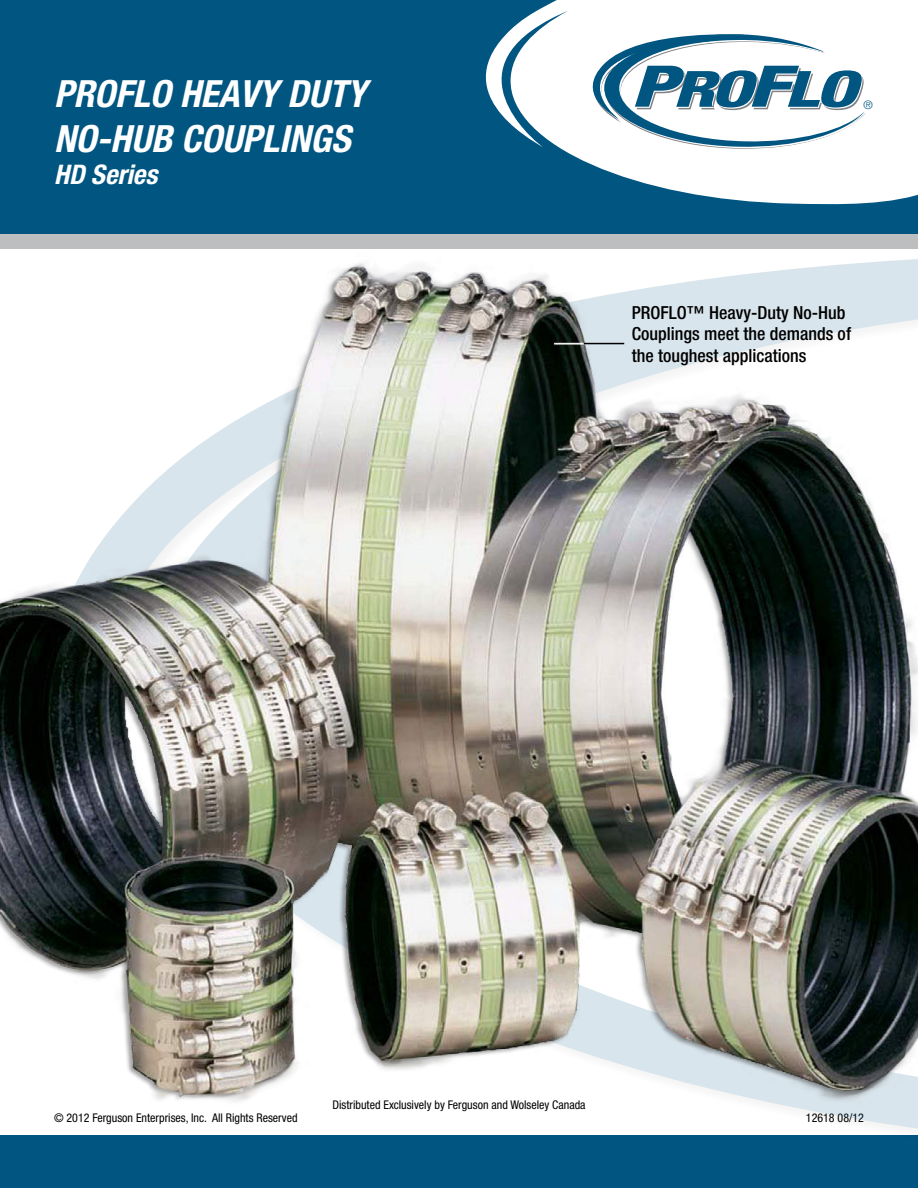
<style>
.page{position:relative;width:918px;height:1188px;background:#fff}
.page>*{position:absolute;margin:0;border:0;box-sizing:border-box;transform-origin:0 0}
.t1{font:italic 700 condensed 37.5px/45px "Helvetica Neue";color:#fff}
.t2{font:italic 700 condensed 27px "Helvetica Neue";color:#fff}
.t3{font:500 condensed 18px/21.6px "Helvetica Neue";color:#000}
.t4{font:condensed 12px "Helvetica Neue";color:#000}
.t5{font:300 11.7px "Helvetica";color:#005581}
</style>
<div class="page">
<svg style="left:0;top:0;width:918px;height:234px;fill:#005581"></svg>
<div style="left:0;top:1135px;width:918px;height:53px;background:#005581"></div>
<svg style="left:574px;top:28px;width:293px;height:121px"></svg>
<div style="left:0;top:234px;width:918px;height:15px;background:#bcbec0"></div>
<img style="left:0;top:259px;width:918px;height:857px">
<hr style="left:584px;top:343px;width:40px;height:1px;background:#000">
<h1 class="t1" style="left:54px;top:71px;width:314px">PROFLO HEAVY DUTY<br>NO-HUB COUPLINGS</h1>
<h2 class="t2" style="left:54px;top:158px;width:105px">HD Series</h2>
<p class="t5" style="left:864px;top:98px;width:11px">®</p>
<h3 class="t3" style="left:632px;top:301px;width:221px">PROFLO™ Heavy-Duty No-Hub<br>Couplings meet the demands of the toughest applications</h3>
<p class="t4" style="left:332px;top:1098px;width:255px">Distributed Exclusively by Ferguson and Wolseley Canada</p>
<p class="t4" style="left:54px;top:1111px;width:245px">© 2012 Ferguson Enterprises, Inc. All Rights Reserved</p>
<p class="t4" style="left:806px;top:1111px;width:60px">12618 08/12</p>
</div>
